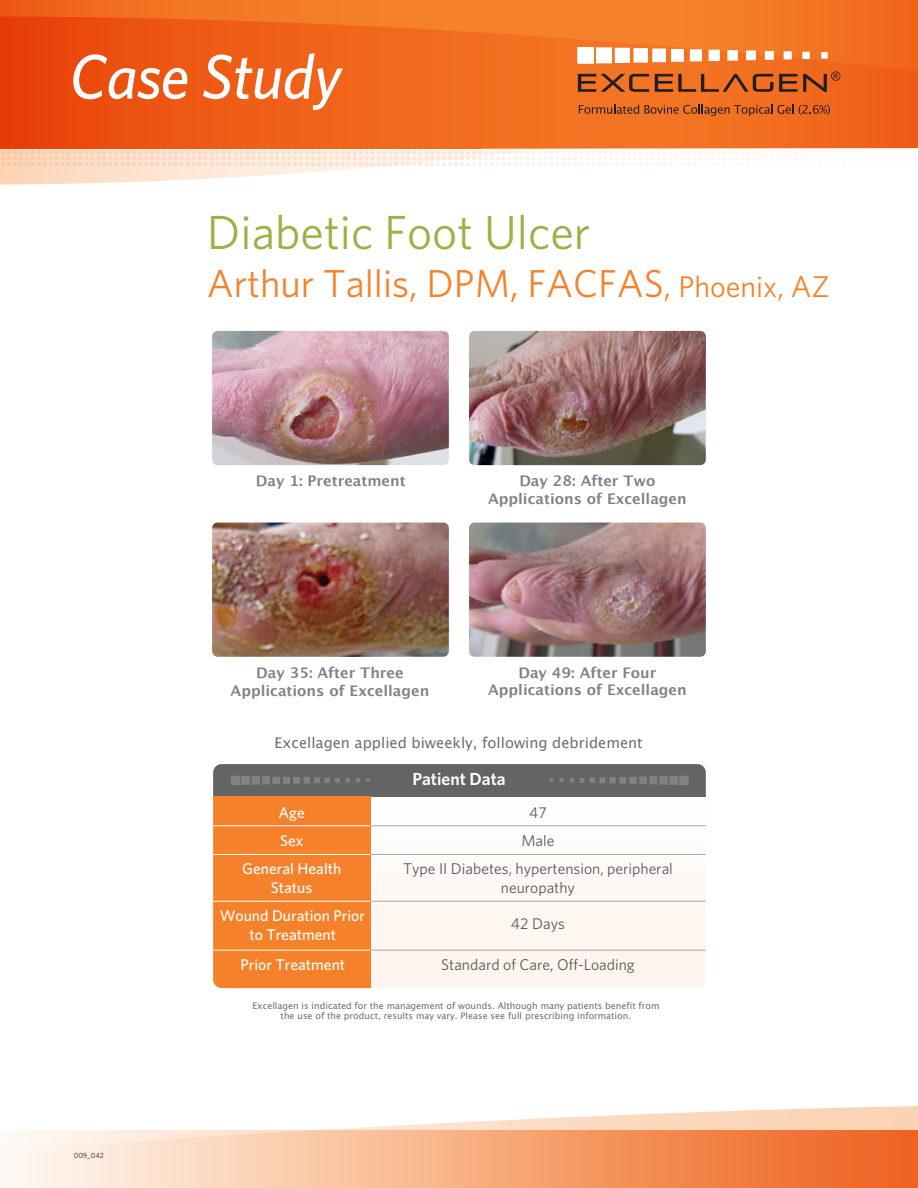
<style>
.page{position:relative;width:918px;height:1188px;background:#fff}
.page>*{position:absolute;margin:0;border:0;box-sizing:border-box;transform-origin:0 0}
.t1{font:italic 500 63px "Whitney";letter-spacing:-.01em;color:#fff}
.t2{font:48px "Whitney";color:#a0af45}
.t3{font:39px "Whitney";color:#f5822b}
.t4{font:600 17.55px "Whitney";color:#fff}
.t5{font:15.6px/28.2px "Whitney";color:#58595b;text-align:center}
.t6{font:500 15.6px/28.2px "Whitney";color:#fff;text-align:center}
.t7{font:700 14.7px/17.5px "Lucida Grande";color:#808285;text-align:center}
.t8{font:14.7px "Lucida Grande";color:#6d6e71}
.t9{font:9px/10.8px "Lucida Grande";color:#6d6e71;text-align:center}
.t10{font:7.5px "Whitney";color:#231f20}
.s1{font-size:33px}
.s2{font-size:30px}
</style>
<div class="page">
<svg style="left:0;top:1106px;width:918px;height:82px"></svg>
<svg style="left:0;top:149px;width:483px;height:36px"></svg>
<div style="left:0;top:0;width:498px;height:149px;background:#f47e28"></div>
<svg style="left:0;top:16px;width:644px;height:133px;background:#f06a1d"></svg>
<svg style="left:0;top:0;width:169px;height:148px;background:#ea4c0f"></svg>
<div style="left:644px;top:0;width:274px;height:149px;background:linear-gradient(to right,#f47f29,#f06119)"></div>
<svg style="left:483px;top:149px;width:285px;height:17px"></svg>
<div style="left:577px;top:47px;width:17px;height:17px;background:#fff;border:2px solid #fff"></div>
<div style="left:596px;top:47px;width:16px;height:16px;background:#fff;border:2px solid #fff"></div>
<div style="left:615px;top:48px;width:15px;height:15px;background:#fff"></div>
<div style="left:634px;top:48px;width:14px;height:15px;background:#fff;border:2px solid #fff"></div>
<div style="left:652px;top:49px;width:14px;height:13px;background:#fff;border:2px solid #fff"></div>
<div style="left:671px;top:49px;width:13px;height:13px;background:#fff;border:2px solid #fff"></div>
<div style="left:690px;top:49px;width:12px;height:12px;background:#fff;border:2px solid #fff"></div>
<div style="left:709px;top:50px;width:11px;height:11px;background:#fff;border:2px solid #fff"></div>
<div style="left:727px;top:50px;width:11px;height:11px;background:#fff;border:2px solid #fff"></div>
<div style="left:746px;top:50px;width:10px;height:10px;background:#fff;border:2px solid #fff"></div>
<div style="left:765px;top:51px;width:9px;height:9px;background:#fff;border:2px solid #fff"></div>
<svg style="left:784px;top:51px;width:8px;height:8px"></svg>
<svg style="left:802px;top:52px;width:8px;height:7px"></svg>
<svg style="left:821px;top:52px;width:7px;height:7px"></svg>
<svg style="left:578px;top:74px;width:71px;height:18px"></svg>
<svg style="left:655px;top:74px;width:118px;height:18px;background:#b25821"></svg>
<svg style="left:779px;top:71px;width:61px;height:21px"></svg>
<svg style="left:579px;top:105px;width:60px;height:9px"></svg>
<svg style="left:645px;top:105px;width:185px;height:11px;background:#be5b20"></svg>
<img style="left:212px;top:331px;width:237px;height:134px">
<img style="left:469px;top:331px;width:237px;height:134px">
<img style="left:212px;top:523px;width:237px;height:134px">
<img style="left:469px;top:523px;width:237px;height:134px">
<div style="left:213px;top:764px;width:492px;height:32px;background:#636466"></div>
<div style="left:213px;top:796px;width:157px;height:192px;background:#f5822b"></div>
<svg style="left:370px;top:794px;width:336px;height:194px"></svg>
<hr style="left:370px;top:825px;width:336px;height:1px;background:#a7a9ac">
<hr style="left:370px;top:854px;width:336px;height:1px;background:#a7a9ac">
<hr style="left:370px;top:950px;width:336px;height:1px;background:#a7a9ac">
<hr style="left:370px;top:901px;width:336px;height:1px;background:#a7a9ac">
<hr style="left:213px;top:825px;width:157px;height:1px;background:#fff">
<hr style="left:213px;top:854px;width:157px;height:1px;background:#fff">
<hr style="left:213px;top:950px;width:157px;height:1px;background:#fff">
<hr style="left:213px;top:901px;width:157px;height:1px;background:#fff">
<div style="left:231px;top:776px;width:9px;height:9px;background:#808285"></div>
<div style="left:241px;top:776px;width:9px;height:9px;background:#808285"></div>
<div style="left:252px;top:776px;width:8px;height:9px;background:#808285;border:1px solid #808285"></div>
<div style="left:262px;top:776px;width:8px;height:8px;background:#808285"></div>
<div style="left:272px;top:777px;width:8px;height:7px;background:#808285;border:1px solid #808285"></div>
<div style="left:283px;top:777px;width:7px;height:7px;background:#808285"></div>
<div style="left:293px;top:777px;width:7px;height:7px;background:#808285"></div>
<div style="left:304px;top:777px;width:6px;height:7px;background:#808285;border:1px solid #808285"></div>
<svg style="left:314px;top:777px;width:36px;height:6px"></svg>
<svg style="left:356px;top:778px;width:4px;height:4px"></svg>
<svg style="left:366px;top:779px;width:4px;height:3px"></svg>
<div style="left:679px;top:776px;width:10px;height:9px;background:#808285"></div>
<div style="left:669px;top:776px;width:9px;height:9px;background:#808285"></div>
<div style="left:659px;top:776px;width:9px;height:9px;background:#808285;border:1px solid #808285"></div>
<div style="left:649px;top:776px;width:8px;height:8px;background:#808285;border:1px solid #808285"></div>
<div style="left:639px;top:777px;width:8px;height:7px;background:#808285;border:1px solid #808285"></div>
<div style="left:629px;top:777px;width:8px;height:7px;background:#808285;border:1px solid #808285"></div>
<div style="left:619px;top:777px;width:7px;height:7px;background:#808285;border:1px solid #808285"></div>
<div style="left:609px;top:777px;width:7px;height:7px;background:#808285;border:1px solid #808285"></div>
<svg style="left:590px;top:777px;width:15px;height:6px"></svg>
<svg style="left:580px;top:778px;width:4px;height:5px"></svg>
<svg style="left:570px;top:778px;width:4px;height:5px"></svg>
<svg style="left:560px;top:778px;width:4px;height:4px"></svg>
<h1 class="t1" style="left:69px;top:39px;width:274px">Case Study</h1>
<h2 class="t2" style="left:207px;top:204px;width:385px">Diabetic Foot Ulcer</h2>
<h3 class="t3" style="left:207px;top:260px;width:624px">Arthur Tallis, DPM, FACFAS<span class="s1">,</span> <span class="s2">Phoenix, AZ</span></h3>
<h3 class="t7" style="left:256px;top:472px;width:151px">Day 1: Pretreatment</h3>
<h3 class="t7" style="left:488px;top:472px;width:200px">Day 28: After Two<br>Applications of Excellagen</h3>
<h3 class="t7" style="left:231px;top:664px;width:200px">Day 35: After Three<br>Applications of Excellagen</h3>
<h3 class="t7" style="left:488px;top:664px;width:200px">Day 49: After Four<br>Applications of Excellagen</h3>
<h3 class="t8" style="left:275px;top:734px;width:370px">Excellagen applied biweekly, following debridement</h3>
<p class="t10" style="left:74px;top:1151px;width:32px">009_042</p>
<h3 class="t4" style="left:412px;top:768px;width:95px">Patient Data</h3>
<h3 class="t5" style="left:403px;top:798px;width:271px">47<br>Male<br>Type II Diabetes, hypertension, peripheral</h3>
<h3 class="t5" style="left:501px;top:873px;width:76px">neuropathy</h3>
<h3 class="t5" style="left:511px;top:909px;width:56px">42 Days</h3>
<h3 class="t5" style="left:441px;top:950px;width:195px">Standard of Care, Off-Loading</h3>
<p class="t9" style="left:252px;top:1000px;width:409px">Excellagen is indicated for the management of wounds. Although many patients benefit from the use of the product, results may vary. Please see full prescribing information.</p>
<h3 class="t6" style="left:242px;top:798px;width:101px">Age<br>Sex<br>General Health</h3>
<h3 class="t6" style="left:220px;top:873px;width:147px">Status<br>Wound Duration Prior</h3>
<h3 class="t6" style="left:240px;top:919px;width:106px;line-height:30.2px">to Treatment<br>Prior Treatment</h3>
</div>
